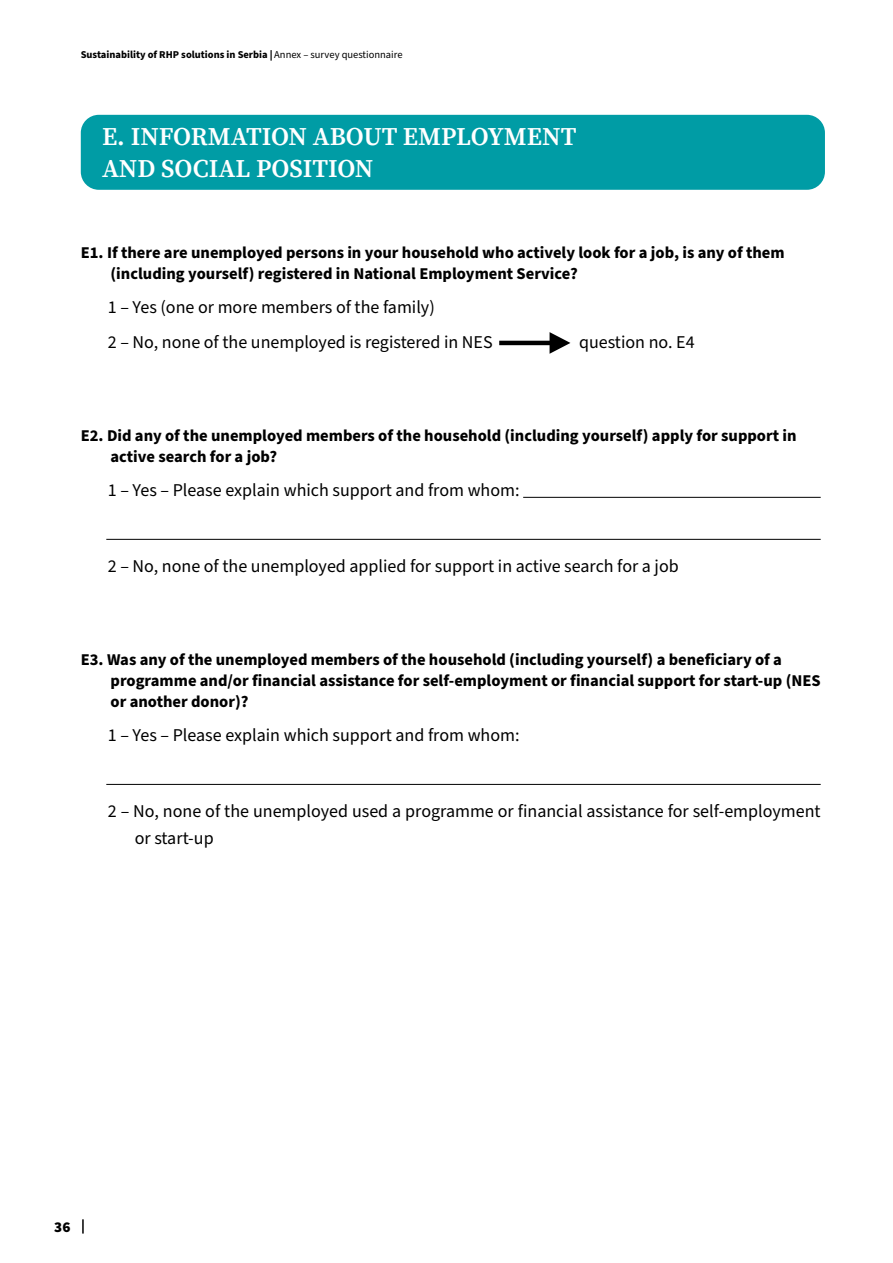
<style>
.page{position:relative;width:893px;height:1263px;background:#fff}
.page>*{position:absolute;margin:0;border:0;box-sizing:border-box;transform-origin:0 0}
.t1{font:600 25.5px/31.5px "Source Serif Pro";letter-spacing:-.005em;color:#fff}
.t2{font:18px/35.5px "Source Sans Pro";color:#000}
.t3{font:700 16.5px/21px "Source Sans Pro";color:#000}
.t4{font:900 15px "Source Sans Pro";color:#000}
.t5{font:700 10.5px "Source Sans Pro";color:#000}
.s1{font-weight:900}
.s2{font-weight:400}
</style>
<div class="page">
<svg style="left:82px;top:1219px;width:2px;height:14px"></svg>
<div style="left:81px;top:115px;width:744px;height:75px;background:#009ca5;border-radius:18px"></div>
<hr style="left:523px;top:497px;width:298px;height:1px;background:#000">
<hr style="left:106px;top:539px;width:715px;height:1px;background:#000">
<hr style="left:106px;top:784px;width:715px;height:1px;background:#000">
<hr style="left:499px;top:341px;width:55px;height:4px;background:#000">
<svg style="left:546px;top:332px;width:25px;height:22px"></svg>
<p class="t5" style="left:81px;top:47px;width:323px">Sustainability of RHP solutions in Serbia <span class="s1">|</span> <span class="s2">Annex – survey questionnaire</span></p>
<h1 class="t1" style="left:102px;top:121px;width:476px">E. INFORMATION ABOUT EMPLOYMENT<br>AND SOCIAL POSITION</h1>
<p class="t3" style="left:111px;top:242px;width:676px;text-indent:-30px">E1. If there are unemployed persons in your household who actively look for a job, is any of them (including yourself) registered in National Employment Service?</p>
<p class="t2" style="left:108px;top:290px;width:386px">1 – Yes (one or more members of the family)<br>2 – No, none of the unemployed is registered in NES</p>
<p class="t2" style="left:579px;top:325px;width:117px">question no. E4</p>
<p class="t3" style="left:111px;top:425px;width:688px;text-indent:-30px">E2. Did any of the unemployed members of the household (including yourself) apply for support in active search for a job?</p>
<p class="t2" style="left:108px;top:473px;width:413px">1 – Yes – Please explain which support and from whom:</p>
<p class="t2" style="left:108px;top:549px;width:572px">2 – No, none of the unemployed applied for support in active search for a job</p>
<p class="t3" style="left:111px;top:649px;width:712px;text-indent:-30px">E3. Was any of the unemployed members of the household (including yourself) a beneficiary of a programme and/or financial assistance for self-employment or financial support for start-up (NES or another donor)?</p>
<p class="t2" style="left:108px;top:718px;width:413px">1 – Yes – Please explain which support and from whom:</p>
<p class="t2" style="left:135px;top:798px;width:687px;line-height:27px;text-indent:-27px">2 – No, none of the unemployed used a programme or financial assistance for self-employment or start-up</p>
<p class="t4" style="left:54px;top:1216px;width:18px">36</p>
</div>
